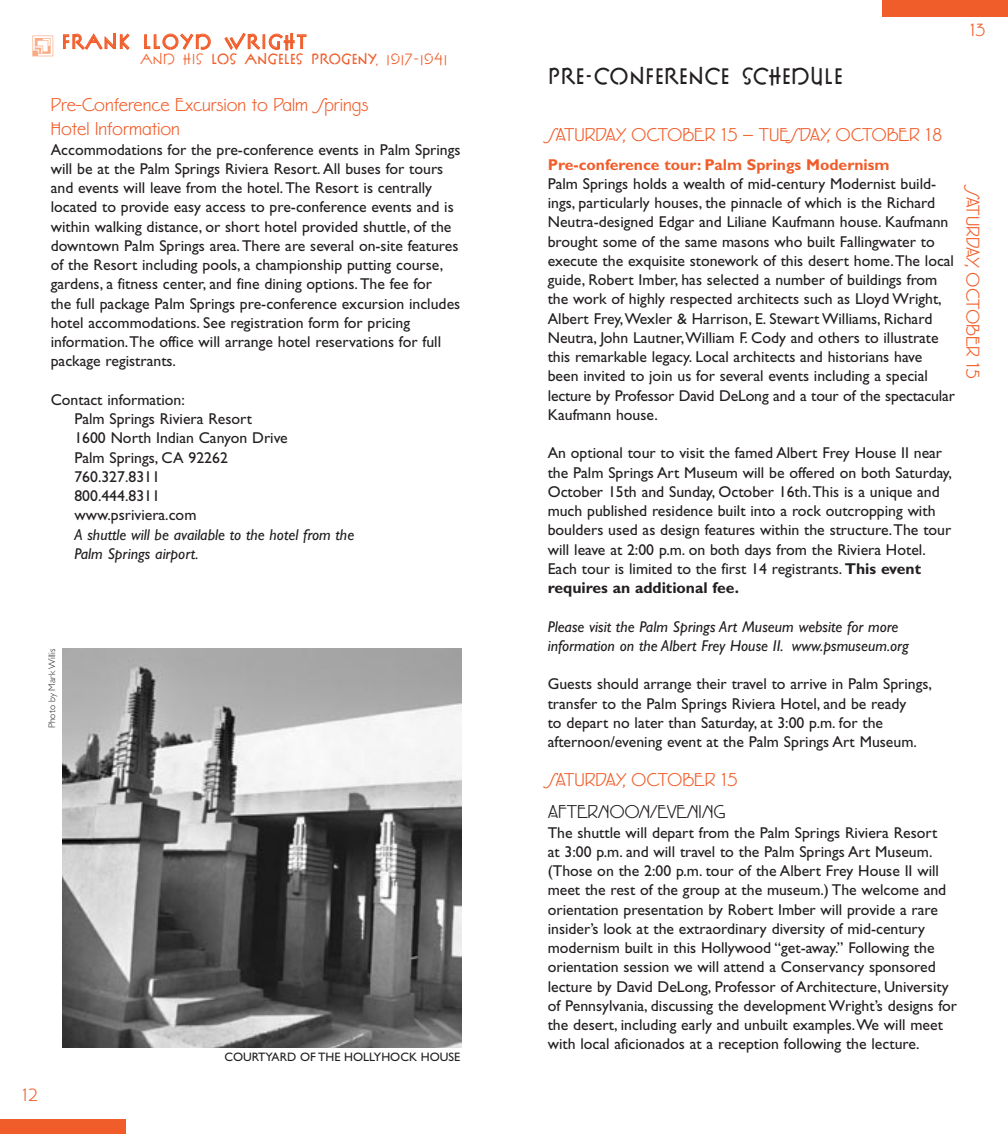
<style>
.page{position:relative;width:1008px;height:1134px;background:#fff}
.page>*{position:absolute;margin:0;border:0;box-sizing:border-box;transform-origin:0 0}
.t1{font:700 24.5px "P22 FLLW Exhibition";color:#231f20}
.t2{font:700 21.53px "P22 FLLW Exhibition";letter-spacing:.06em;color:#f15d2a}
.t3{font:20.12px/24.2px "Eaglefeather";color:#f15d2a}
.t4{font:20.12px "Eaglefeather";color:#231f20}
.t5{font:19.25px "Eaglefeather";color:#f15d2a}
.t6{font:15.75px/19.2px "Gill Sans";color:#231f20}
.t7{font:italic 15.75px/19.2px "Gill Sans";color:#231f20}
.t8{font:700 15.75px "Gill Sans";color:#f15d2a}
.t9{font:700 15.75px "P22 FLLW Exhibition";color:#f15d2a}
.t10{font:12.25px "Gill Sans";color:#231f20}
.t11{font:300 9.62px "Gill Sans";color:#231f20}
.s1{font-family:"P22 FLLW Exhibition Extras";font-weight:400;font-size:25.2px;color:#f9aa84}
.s2{font-weight:400}
.s3{font-weight:700}
</style>
<div class="page">
<div style="left:882px;top:0;width:126px;height:16px;background:#f15d2a"></div>
<div style="left:0;top:1119px;width:126px;height:15px;background:#f15d2a"></div>
<img style="left:63px;top:648px;width:399px;height:399px">
<h2 class="t2" style="left:33px;top:29px;width:276px"><span class="s1">G</span> FRANK LLOYD WRIGHT</h2>
<p class="t9" style="left:140px;top:49px;width:309px"><span class="s2">and His</span> LOS ANGELES PROGENY<span class="s2">, 1917–1941</span></p>
<p class="t3" style="left:51px;top:95px;width:319px">Pre-Conference Excursion to Palm Springs<br>Hotel Information</p>
<p class="t6" style="left:51px;top:142px;width:411px">Accommodations for the pre-conference events in Palm Springs will be at the Palm Springs Riviera Resort. All buses for tours and events will leave from the hotel.The Resort is centrally located to provide easy access to pre-conference events and is within walking distance, or short hotel provided shuttle, of the downtown Palm Springs area.There are several on-site features of the Resort including pools, a championship putting course, gardens, a fitness center, and fine dining options.The fee for<br>the full package Palm Springs pre-conference excursion includes hotel accommodations. See registration form for pricing information.The office will arrange hotel reservations for full package registrants.</p>
<p class="t6" style="left:74px;top:392px;width:215px;text-indent:-24px">Contact information:<br>Palm Springs Riviera Resort<br>1600 North Indian Canyon Drive<br>Palm Springs, CA 92262<br>760.327.8311<br>800.444.8311<br>www.psriviera.com</p>
<p class="t7" style="left:74px;top:527px;width:281px">A shuttle will be available to the hotel from the<br>Palm Springs airport.</p>
<p class="t11" style="left:49px;top:728px;width:81px;rotate:-90deg">Photo by Mark Willis</p>
<p class="t5" style="left:22px;top:1088px;width:17px">12</p>
<p class="t10" style="left:224px;top:1052px;width:237px">COURTYARD OF THE HOLLYHOCK HOUSE</p>
<h1 class="t1" style="left:548px;top:62px;width:297px">PRE-CONFERENCE SCHEDULE</h1>
<p class="t5" style="left:969px;top:23px;width:18px">13</p>
<p class="t3" style="left:548px;top:125px;width:396px">SATURDAY, OCTOBER 15 – TUESDAY, OCTOBER 18</p>
<p class="t8" style="left:548px;top:159px;width:343px">Pre-conference tour: Palm Springs Modernism</p>
<p class="t6" style="left:548px;top:176px;width:409px">Palm Springs holds a wealth of mid-century Modernist build&shy;ings, particularly houses, the pinnacle of which is the Richard Neutra-designed Edgar and Liliane Kaufmann house. Kaufmann brought some of the same masons who built Fallingwater to execute the exquisite stonework of this desert home.The local guide, Robert Imber, has selected a number of buildings from the work of highly respected architects such as Lloyd Wright, Albert Frey,Wexler &amp; Harrison, E. Stewart Williams, Richard Neutra, John Lautner,William F. Cody and others to illustrate this remarkable legacy. Local architects and historians have been invited to join us for several events including a special lecture by Professor David DeLong and a tour of the spectacular Kaufmann house.</p>
<p class="t6" style="left:548px;top:445px;width:406px">An optional tour to visit the famed Albert Frey House II near the Palm Springs Art Museum will be offered on both Saturday, October 15th and Sunday, October 16th.This is a unique and much published residence built into a rock outcropping with boulders used as design features within the structure.The tour will leave at 2:00 p.m. on both days from the Riviera Hotel.<br>Each tour is limited to the first 14 registrants. <span class="s3">This event requires an additional fee.</span></p>
<p class="t7" style="left:548px;top:618px;width:363px">Please visit the Palm Springs Art Museum website for more information on the Albert Frey House II. www.psmuseum.org</p>
<p class="t6" style="left:548px;top:676px;width:386px">Guests should arrange their travel to arrive in Palm Springs, transfer to the Palm Springs Riviera Hotel, and be ready<br>to depart no later than Saturday, at 3:00 p.m. for the afternoon/evening event at the Palm Springs Art Museum.</p>
<p class="t3" style="left:548px;top:769px;width:191px">SATURDAY, OCTOBER 15</p>
<p class="t4" style="left:548px;top:805px;width:179px">AFTERNOON/EVENING</p>
<p class="t6" style="left:548px;top:824px;width:411px">The shuttle will depart from the Palm Springs Riviera Resort<br>at 3:00 p.m. and will travel to the Palm Springs Art Museum. (Those on the 2:00 p.m. tour of the Albert Frey House II will meet the rest of the group at the museum.) The welcome and orientation presentation by Robert Imber will provide a rare insider’s look at the extraordinary diversity of mid-century modernism built in this Hollywood “get-away.” Following the orientation session we will attend a Conservancy sponsored lecture by David DeLong, Professor of Architecture, University of Pennsylvania, discussing the development Wright’s designs for the desert, including early and unbuilt examples.We will meet with local aficionados at a reception following the lecture.</p>
<p class="t3" style="left:983px;top:189px;width:192px;rotate:90deg">SATURDAY, OCTOBER 15</p>
</div>
